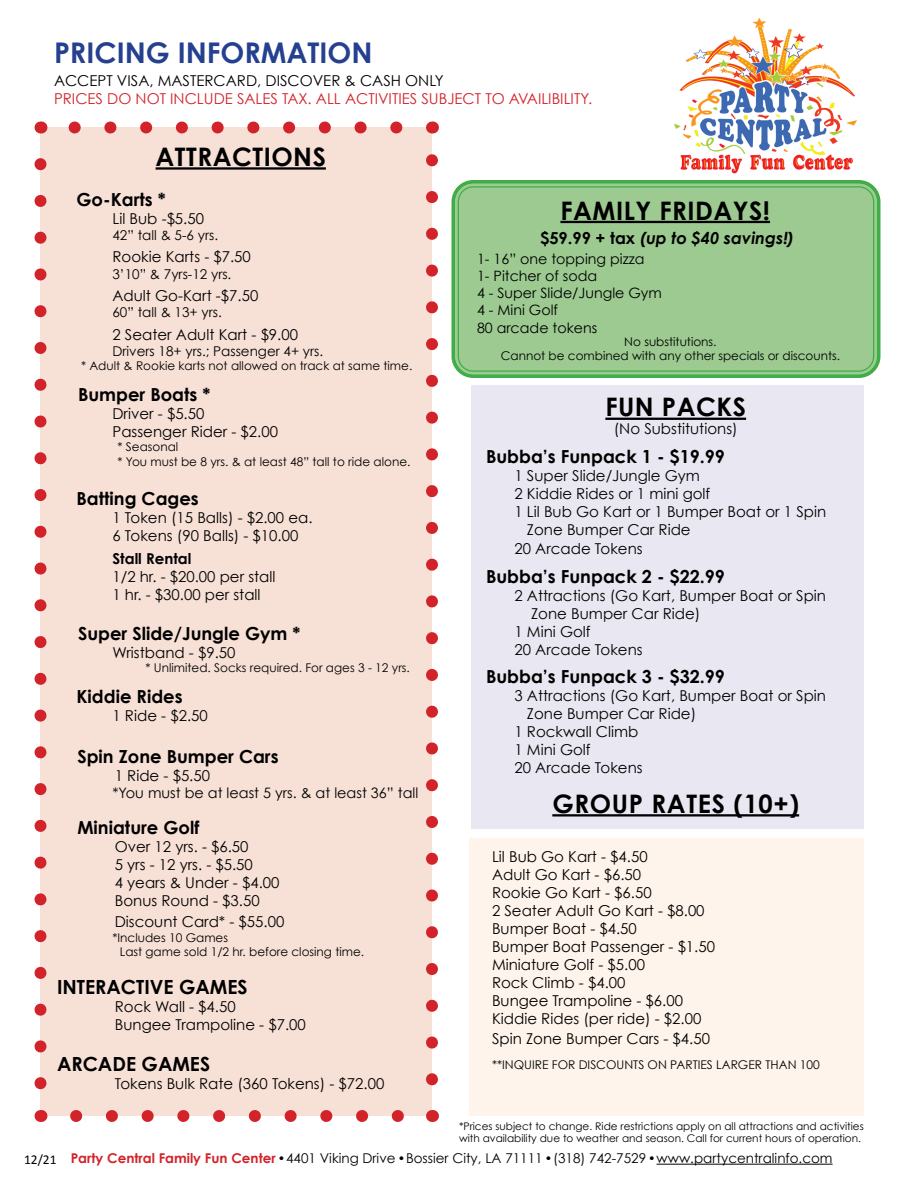
<style>
.page{position:relative;width:918px;height:1188px;background:#fff}
.page>*{position:absolute;margin:0;border:0;box-sizing:border-box;transform-origin:0 0}
.t1{font:700 28.5px "Century Gothic";color:#25408f}
.t2{font:700 25.5px "Century Gothic";letter-spacing:.02em;color:#000}
.t3{font:700 19.5px "Century Gothic";color:#000}
.t4{font:700 18px "Century Gothic";color:#000}
.t5{font:italic 700 16.5px "Century Gothic";color:#000}
.t6{font:15px/18px "Century Gothic";color:#000}
.t7{font:15px "Century Gothic";color:#d2232a}
.t8{font:700 15px "Century Gothic";color:#000}
.t9{font:14.4px "Century Gothic";color:#000}
.t10{font:14.25px/17.2px "Century Gothic";color:#000}
.t11{font:13.5px "Century Gothic";color:#000}
.t12{font:13.5px "Calibri";color:#000}
.t13{font:12px/14.4px "Century Gothic";color:#000}
.t14{font:10.5px/12.6px "Century Gothic";color:#000}
.s1{font-style:normal}
.s2{font-weight:700;color:#d2232a}
</style>
<div class="page">
<div style="left:471px;top:386px;width:393px;height:444px;background:#e9e8f2"></div>
<div style="left:470px;top:838px;width:394px;height:278px;background:#fff4eb"></div>
<div style="left:40px;top:128px;width:392px;height:988px;background:#f7e0d6"></div>
<svg style="left:34px;top:164px;width:12px;height:926px"></svg>
<svg style="left:76px;top:1110px;width:328px;height:12px"></svg>
<svg style="left:426px;top:154px;width:12px;height:925px"></svg>
<svg style="left:58px;top:122px;width:338px;height:12px"></svg>
<svg style="left:40px;top:1110px;width:1px;height:12px"></svg>
<svg style="left:432px;top:1110px;width:1px;height:12px"></svg>
<svg style="left:432px;top:122px;width:1px;height:12px"></svg>
<svg style="left:40px;top:122px;width:1px;height:12px"></svg>
<div style="left:455px;top:184px;width:422px;height:190px;background:#9cca91;border-radius:18px"></div>
<div style="left:452px;top:180px;width:428px;height:198px;border:4px solid #41ad49;border-radius:20px"></div>
<div style="left:458px;top:186px;width:416px;height:186px;border:1px solid #41ad49;border-radius:15px"></div>
<hr style="left:605px;top:418px;width:141px;height:2px;background:#000">
<hr style="left:552px;top:814px;width:247px;height:3px;background:#000">
<hr style="left:657px;top:1164px;width:176px;height:1px;background:#000">
<hr style="left:156px;top:167px;width:170px;height:3px;background:#000">
<img style="left:675px;top:17px;width:181px;height:157px">
<hr style="left:560px;top:221px;width:210px;height:2px;background:#000">
<h1 class="t1" style="left:54px;top:34px;width:320px">PRICING INFORMATION</h1>
<p class="t6" style="left:54px;top:72px;width:391px">ACCEPT VISA, MASTERCARD, DISCOVER &amp; CASH ONLY</p>
<p class="t7" style="left:54px;top:90px;width:540px">PRICES DO NOT INCLUDE SALES TAX. ALL ACTIVITIES SUBJECT TO AVAILIBILITY.</p>
<h2 class="t2" style="left:156px;top:141px;width:172px">ATTRACTIONS</h2>
<p class="t4" style="left:76px;top:188px;width:91px">Go-Karts *</p>
<p class="t6" style="left:112px;top:209px;width:93px">Lil Bub -$5.50</p>
<p class="t11" style="left:112px;top:227px;width:107px">42” tall &amp; 5-6 yrs.</p>
<p class="t6" style="left:112px;top:248px;width:140px">Rookie Karts - $7.50</p>
<p class="t11" style="left:112px;top:266px;width:120px">3’10” &amp; 7yrs-12 yrs.</p>
<p class="t6" style="left:112px;top:286px;width:147px">Adult Go-Kart -$7.50</p>
<p class="t11" style="left:112px;top:304px;width:111px">60” tall &amp; 13+ yrs.</p>
<p class="t6" style="left:112px;top:325px;width:187px">2 Seater Adult Kart - $9.00</p>
<p class="t11" style="left:112px;top:343px;width:212px">Drivers 18+ yrs.; Passenger 4+ yrs.</p>
<p class="t13" style="left:81px;top:359px;width:333px">* Adult &amp; Rookie karts not allowed on track at same time.</p>
<p class="t4" style="left:78px;top:383px;width:134px">Bumper Boats *</p>
<p class="t6" style="left:112px;top:404px;width:167px">Driver - $5.50<br>Passenger Rider - $2.00</p>
<p class="t13" style="left:118px;top:440px;width:294px">* Seasonal<br>* You must be 8 yrs. &amp; at least 48” tall to ride alone.</p>
<p class="t4" style="left:76px;top:488px;width:124px">Batting Cages</p>
<p class="t6" style="left:112px;top:509px;width:202px">1 Token (15 Balls) - $2.00 ea.<br>6 Tokens (90 Balls) - $10.00</p>
<p class="t8" style="left:112px;top:549px;width:80px">Stall Rental</p>
<p class="t6" style="left:112px;top:567px;width:165px">1/2 hr. - $20.00 per stall<br>1 hr. - $30.00 per stall</p>
<p class="t4" style="left:78px;top:622px;width:224px">Super Slide/Jungle Gym *</p>
<p class="t6" style="left:112px;top:643px;width:124px">Wristband - $9.50</p>
<p class="t13" style="left:146px;top:660px;width:266px">* Unlimited. Socks required. For ages 3 - 12 yrs.</p>
<p class="t4" style="left:76px;top:685px;width:108px">Kiddie Rides</p>
<p class="t6" style="left:112px;top:706px;width:97px">1 Ride - $2.50</p>
<p class="t4" style="left:77px;top:745px;width:203px">Spin Zone Bumper Cars</p>
<p class="t6" style="left:115px;top:766px;width:97px">1 Ride - $5.50</p>
<p class="t9" style="left:112px;top:784px;width:307px">*You must be at least 5 yrs. &amp; at least 36” tall</p>
<p class="t4" style="left:77px;top:816px;width:124px">Miniature Golf</p>
<p class="t6" style="left:115px;top:837px;width:166px">Over 12 yrs. - $6.50<br>5 yrs - 12 yrs. - $5.50<br>4 years &amp; Under - $4.00<br>Bonus Round - $3.50</p>
<p class="t6" style="left:115px;top:913px;width:171px">Discount Card* - $55.00</p>
<p class="t13" style="left:120px;top:930px;width:246px;text-indent:-7px">*Includes 10 Games<br>Last game sold 1/2 hr. before closing time.</p>
<h3 class="t3" style="left:57px;top:975px;width:192px">INTERACTIVE GAMES</h3>
<p class="t6" style="left:115px;top:997px;width:193px">Rock Wall - $4.50<br>Bungee Trampoline - $7.00</p>
<h3 class="t3" style="left:57px;top:1052px;width:155px">ARCADE GAMES</h3>
<p class="t6" style="left:115px;top:1075px;width:271px">Tokens Bulk Rate (360 Tokens) - $72.00</p>
<h2 class="t2" style="left:560px;top:194px;width:211px">FAMILY FRIDAYS!</h2>
<p class="t5" style="left:540px;top:227px;width:256px"><span class="s1">$59.99 + tax</span> (up to $40 savings!)</p>
<p class="t10" style="left:477px;top:250px;width:186px">1- 16” one topping pizza<br>1- Pitcher of soda<br>4 - Super Slide/Jungle Gym<br>4 - Mini Golf<br>80 arcade tokens</p>
<p class="t13" style="left:501px;top:334px;width:341px;text-align:center">No substitutions.<br>Cannot be combined with any other specials or discounts.</p>
<h2 class="t2" style="left:605px;top:391px;width:142px">FUN PACKS</h2>
<p class="t6" style="left:614px;top:420px;width:125px">(No Substitutions)</p>
<p class="t4" style="left:486px;top:445px;width:241px">Bubba’s Funpack 1 - $19.99</p>
<p class="t6" style="left:514px;top:467px;width:187px">1 Super Slide/Jungle Gym</p>
<p class="t6" style="left:514px;top:485px;width:197px">2 Kiddie Rides or 1 mini golf</p>
<p class="t6" style="left:514px;top:503px;width:313px">1 Lil Bub Go Kart or 1 Bumper Boat or 1 Spin</p>
<p class="t6" style="left:527px;top:521px;width:165px">Zone Bumper Car Ride</p>
<p class="t6" style="left:514px;top:539px;width:130px">20 Arcade Tokens</p>
<p class="t4" style="left:486px;top:565px;width:241px">Bubba’s Funpack 2 - $22.99</p>
<p class="t6" style="left:514px;top:586px;width:313px">2 Attractions (Go Kart, Bumper Boat or Spin</p>
<p class="t6" style="left:531px;top:604px;width:171px">Zone Bumper Car Ride)</p>
<p class="t6" style="left:514px;top:622px;width:78px">1 Mini Golf</p>
<p class="t6" style="left:514px;top:640px;width:130px">20 Arcade Tokens</p>
<p class="t4" style="left:486px;top:666px;width:241px">Bubba’s Funpack 3 - $32.99</p>
<p class="t6" style="left:514px;top:687px;width:313px">3 Attractions (Go Kart, Bumper Boat or Spin</p>
<p class="t6" style="left:527px;top:705px;width:171px">Zone Bumper Car Ride)</p>
<p class="t6" style="left:514px;top:723px;width:125px">1 Rockwall Climb</p>
<p class="t6" style="left:514px;top:741px;width:78px">1 Mini Golf</p>
<p class="t6" style="left:514px;top:759px;width:130px">20 Arcade Tokens</p>
<h2 class="t2" style="left:552px;top:788px;width:248px">GROUP RATES (10+)</h2>
<p class="t6" style="left:492px;top:847px;width:225px">Lil Bub Go Kart - $4.50<br>Adult Go Kart - $6.50<br>Rookie Go Kart - $6.50<br>2 Seater Adult Go Kart - $8.00<br>Bumper Boat - $4.50<br>Bumper Boat Passenger - $1.50<br>Miniature Golf - $5.00<br>Rock Climb - $4.00<br>Bungee Trampoline - $6.00<br>Kiddie Rides (per ride) - $2.00</p>
<p class="t6" style="left:492px;top:1029px;width:219px">Spin Zone Bumper Cars - $4.50</p>
<p class="t13" style="left:492px;top:1057px;width:329px">**INQUIRE FOR DISCOUNTS ON PARTIES LARGER THAN 100</p>
<p class="t14" style="left:459px;top:1120px;width:406px">*Prices subject to change. Ride restrictions apply on all attractions and activities with availability due to weather and season. Call for current hours of operation.</p>
<p class="t12" style="left:24px;top:1151px;width:34px">12/21</p>
<p class="t11" style="left:71px;top:1150px;width:763px"><span class="s2">Party Central Family Fun Center</span> ● 4401 Viking Drive ● Bossier City, LA 71111 ● (318) 742-7529 ● www.partycentralinfo.com</p>
</div>
